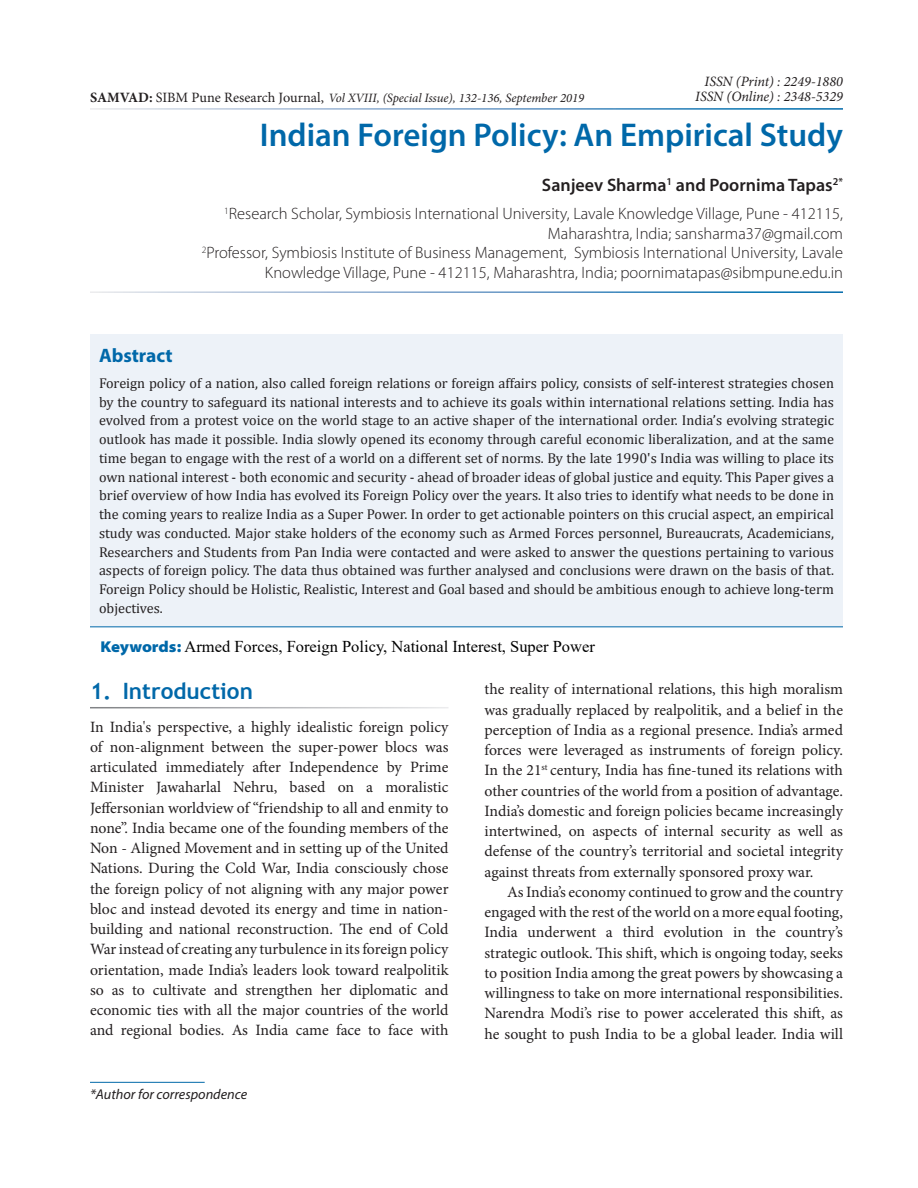
<style>
.page{position:relative;width:918px;height:1188px;background:#fff}
.page>*{position:absolute;margin:0;border:0;box-sizing:border-box;transform-origin:0 0}
.AT{font:600 33px "Myriad Pro";color:#0068a9}
.t1{font:700 22.5px "Trebuchet MS";color:#0068a9}
.Abs_Head{font:700 19.5px "Myriad Pro";color:#0068a9}
.Author{font:600 18px "Myriad Pro";color:#231f20}
.Affiliation_Last{font:300 16.5px/19.8px "Myriad Pro";color:#231f20;text-align:right}
.Affiliation{font:300 16.5px/19.5px "Myriad Pro";color:#231f20;text-align:right}
.Keyword{font:16.5px "Times New Roman";color:#000}
.Text{font:15.75px/20.2px "Minion Pro";color:#231f20;text-align:justify}
.Text_Ind{font:15.75px/20.2px "Minion Pro";color:#231f20;text-align:justify}
.Abs_Text1{font:14.25px/18.8px "Cambria";color:#231f20;text-align:justify}
.t2{font:italic 14.25px "Minion Pro";color:#231f20}
.Footnote1{font:italic 14.25px "Myriad Pro";color:#231f20}
.t3{font:italic 12.75px "Minion Pro";letter-spacing:-.005em;color:#231f20}
.s1{font-weight:700;font-style:normal;font-size:14.25px}
.s2{font-style:normal;font-size:14.25px}
.s3{font-family:"Myriad Pro";font-weight:900;font-stretch:semi-expanded;font-size:15.75px;color:#0068a9}
</style>
<div class="page">
<hr style="left:90px;top:1082px;width:115px;height:1px;background:#0068a9">
<div style="left:90px;top:334px;width:753px;height:292px;background:#edf2f8"></div>
<hr style="left:90px;top:626px;width:753px;height:1px;background:#0068a9">
<p class="t2" style="left:705px;top:72px;width:140px">ISSN (Print) : 2249-1880</p>
<p class="t2" style="left:695px;top:87px;width:149px">ISSN (Online) : 2348-5329</p>
<p class="AT" style="left:260px;top:114px;width:585px">Indian Foreign Policy: An Empirical Study</p>
<p class="Author" style="left:542px;top:173px;width:303px">Sanjeev Sharma<sup>1</sup> and Poornima Tapas<sup>2*</sup></p>
<p class="Affiliation" style="left:224px;top:204px;width:620px"><sup>1</sup>Research Scholar, Symbiosis International University, Lavale Knowledge Village, Pune - 412115,<br>Maharashtra, India; sansharma37@gmail.com</p>
<p class="Affiliation_Last" style="left:202px;top:243px;width:643px"><sup>2</sup>Professor, Symbiosis Institute of Business Management, Symbiosis International University, Lavale<br>Knowledge Village, Pune - 412115, Maharashtra, India; poornimatapas@sibmpune.edu.in</p>
<p class="t3" style="left:90px;top:90px;width:496px"><span class="s1">SAMVAD:</span> <span class="s2">SIBM Pune Research Journal,</span> Vol XVIII, (Special Issue), 132-136, September 2019</p>
<p class="Abs_Head" style="left:99px;top:342px;width:75px">Abstract</p>
<p class="Abs_Text1" style="left:99px;top:374px;width:737px">Foreign policy of a nation, also called foreign relations or foreign affairs policy, consists of self-interest strategies chosen by the country to safeguard its national interests and to achieve its goals within international relations setting. India has evolved from a protest voice on the world stage to an active shaper of the international order. India’s evolving strategic outlook has made it possible. India slowly opened its economy through careful economic liberalization, and at the same time began to engage with the rest of a world on a different set of norms. By the late 1990's India was willing to place its own national interest - both economic and security - ahead of broader ideas of global justice and equity. This Paper gives a brief overview of how India has evolved its Foreign Policy over the years. It also tries to identify what needs to be done in the coming years to realize India as a Super Power. In order to get actionable pointers on this crucial aspect, an empirical study was conducted. Major stake holders of the economy such as Armed Forces personnel, Bureaucrats, Academicians, Researchers and Students from Pan India were contacted and were asked to answer the questions pertaining to various aspects of foreign policy. The data thus obtained was further analysed and conclusions were drawn on the basis of that.<br>Foreign Policy should be Holistic, Realistic, Interest and Goal based and should be ambitious enough to achieve long-term objectives.</p>
<p class="Keyword" style="left:100px;top:635px;width:496px"><span class="s3">Keywords:</span> Armed Forces, Foreign Policy, National Interest, Super Power</p>
<h1 class="t1" style="left:90px;top:677px;width:164px">1. Introduction</h1>
<p class="Text" style="left:90px;top:717px;width:360px">In India's perspective, a highly idealistic foreign policy of non-alignment between the super-power blocs was articulated immediately after Independence by Prime Minister Jawaharlal Nehru, based on a moralistic Jeffersonian worldview of “friendship to all and enmity to none”. India became one of the founding members of the Non - Aligned Movement and in setting up of the United Nations. During the Cold War, India consciously chose the foreign policy of not aligning with any major power bloc and instead devoted its energy and time in nation&shy;building and national reconstruction. The end of Cold War instead of creating any turbulence in its foreign policy orientation, made India’s leaders look toward realpolitik so as to cultivate and strengthen her diplomatic and economic ties with all the major countries of the world and regional bodies. As India came face to face with</p>
<p class="Footnote1" style="left:90px;top:1086px;width:159px">*Author for correspondence</p>
<p class="Text" style="left:484px;top:679px;width:360px">the reality of international relations, this high moralism was gradually replaced by realpolitik, and a belief in the perception of India as a regional presence. India’s armed forces were leveraged as instruments of foreign policy.<br>In the 21<sup>st</sup> century, India has fine-tuned its relations with other countries of the world from a position of advantage.<br>India’s domestic and foreign policies became increasingly intertwined, on aspects of internal security as well as defense of the country’s territorial and societal integrity against threats from externally sponsored proxy war.</p>
<p class="Text_Ind" style="left:484px;top:882px;width:360px;text-indent:23px">As India’s economy continued to grow and the country engaged with the rest of the world on a more equal footing, India underwent a third evolution in the country’s strategic outlook. This shift, which is ongoing today, seeks to position India among the great powers by showcasing a willingness to take on more international responsibilities.<br>Narendra Modi’s rise to power accelerated this shift, as he sought to push India to be a global leader. India will</p>
</div>
